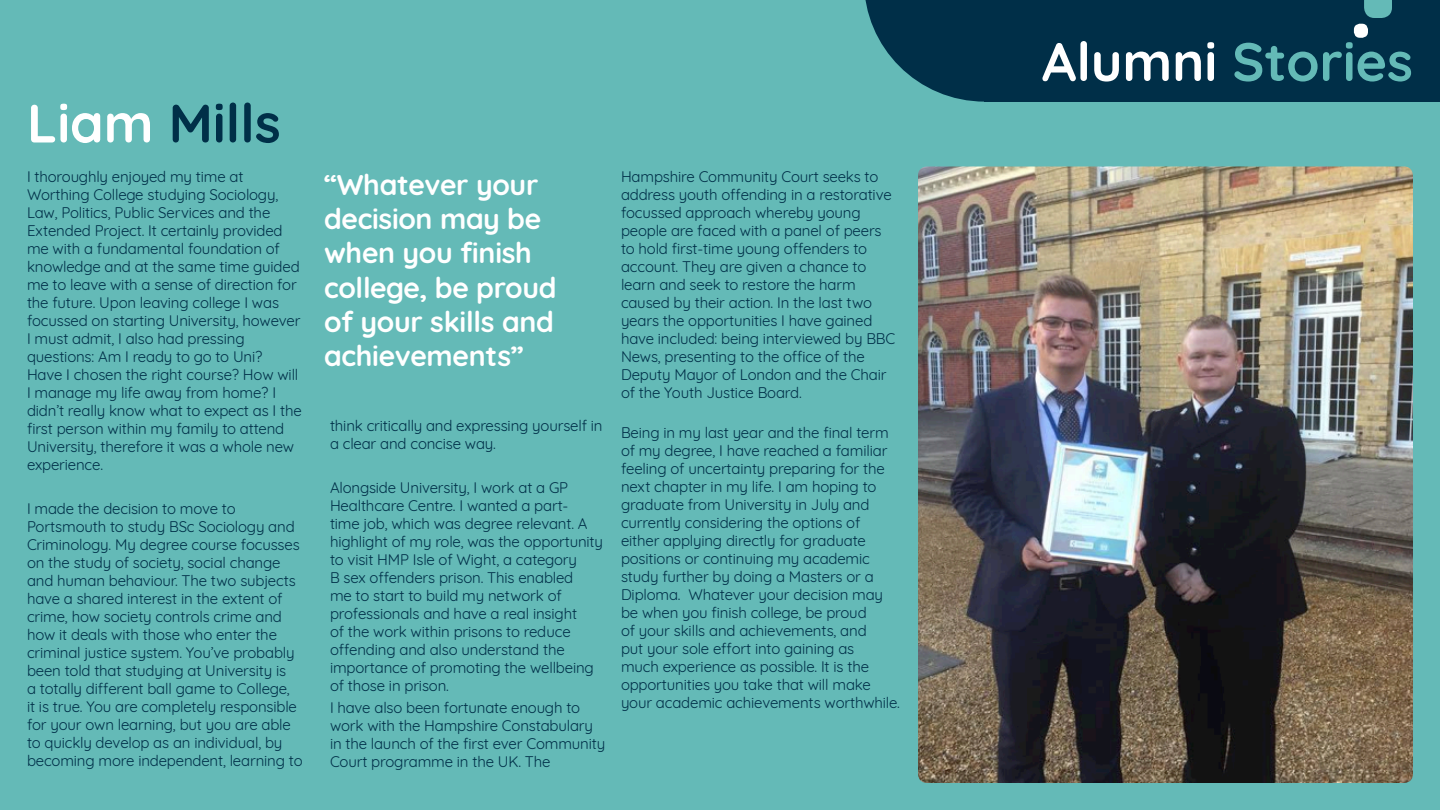
<style>
.page{position:relative;width:1440px;height:810px;background:#64bab7}
.page>*{position:absolute;margin:0;border:0;box-sizing:border-box;transform-origin:0 0}
.t1{font:700 54px "Quicksand";color:#64bab7}
.t2{font:700 54px "Quicksand";color:#002f48}
.t3{font:700 28.5px/34.2px "Quicksand";letter-spacing:-.01em;color:#fff}
.t4{font:15px/18px "Quicksand";letter-spacing:-.01em;color:#002f48}
.s1{color:#fff}
</style>
<div class="page">
<div style="left:985px;top:0;width:455px;height:101px;background:#002f48"></div>
<svg style="left:865px;top:0;width:241px;height:102px"></svg>
<div style="left:1354px;top:24px;width:14px;height:14px;background:#fff;border-radius:6px"></div>
<svg style="left:1364px;top:0;width:28px;height:18px"></svg>
<img style="left:918px;top:166px;width:495px;height:617px">
<p class="t2" style="left:27px;top:79px;width:255px"><span class="s1">Liam</span> Mills</p>
<p class="t4" style="left:27px;top:166px;width:276px">I thoroughly enjoyed my time at Worthing College studying Sociology, Law, Politics, Public Services and the Extended Project. It certainly provided me with a fundamental foundation of knowledge and at the same time guided me to leave with a sense of direction for the future. Upon leaving college I was focussed on starting University, however I must admit, I also had pressing questions: Am I ready to go to Uni?<br>Have I chosen the right course? How will I manage my life away from home? I didn’t really know what to expect as I the first person within my family to attend University, therefore it was a whole new experience.</p>
<p class="t4" style="left:27px;top:498px;width:277px">I made the decision to move to Portsmouth to study BSc Sociology and Criminology. My degree course focusses on the study of society, social change and human behaviour. The two subjects have a shared interest in the extent of crime, how society controls crime and how it deals with those who enter the criminal justice system. You’ve probably been told that studying at University is<br>a totally different ball game to College,<br>it is true. You are completely responsible for your own learning, but you are able to quickly develop as an individual, by becoming more independent, learning to</p>
<p class="t3" style="left:324px;top:165px;width:234px">“Whatever your decision may be when you finish college, be proud of your skills and achievements”</p>
<p class="t4" style="left:330px;top:415px;width:274px">think critically and expressing yourself in a clear and concise way.</p>
<p class="t4" style="left:330px;top:477px;width:275px">Alongside University, I work at a GP Healthcare Centre. I wanted a part-<br>time job, which was degree relevant. A highlight of my role, was the opportunity to visit HMP Isle of Wight, a category<br>B sex offenders prison. This enabled<br>me to start to build my network of professionals and have a real insight<br>of the work within prisons to reduce offending and also understand the importance of promoting the wellbeing of those in prison.</p>
<p class="t4" style="left:330px;top:697px;width:277px">I have also been fortunate enough to work with the Hampshire Constabulary in the launch of the first ever Community Court programme in the UK. The</p>
<p class="t4" style="left:621px;top:166px;width:276px">Hampshire Community Court seeks to address youth offending in a restorative focussed approach whereby young people are faced with a panel of peers to hold first-time young offenders to account. They are given a chance to learn and seek to restore the harm caused by their action. In the last two years the opportunities I have gained have included: being interviewed by BBC News, presenting to the office of the Deputy Mayor of London and the Chair of the Youth Justice Board.</p>
<p class="t4" style="left:621px;top:422px;width:281px">Being in my last year and the final term of my degree, I have reached a familiar feeling of uncertainty preparing for the next chapter in my life. I am hoping to graduate from University in July and currently considering the options of either applying directly for graduate positions or continuing my academic study further by doing a Masters or a Diploma. Whatever your decision may be when you finish college, be proud<br>of your skills and achievements, and<br>put your sole effort into gaining as<br>much experience as possible. It is the opportunities you take that will make your academic achievements worthwhile.</p>
<p class="t1" style="left:1042px;top:17px;width:373px"><span class="s1">Alumni</span> Stories</p>
</div>
